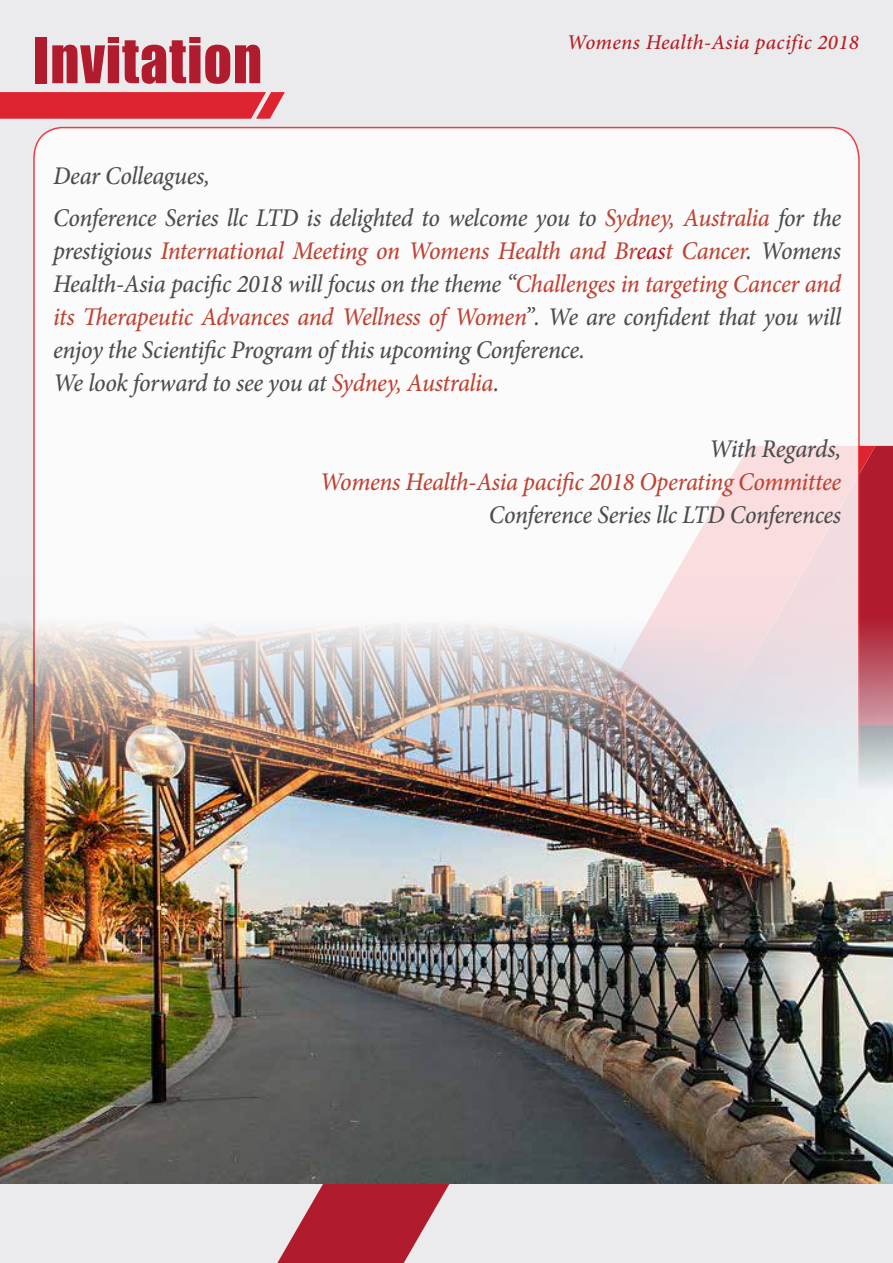
<style>
.page{position:relative;width:893px;height:1263px;background:#ebebed}
.page>*{position:absolute;margin:0;border:0;box-sizing:border-box;transform-origin:0 0}
.t1{font:58.35px "Impact";letter-spacing:.02em;color:#b01c2e;scale:.95 1}
.t2{font:italic 500 25.5px/33px "Minion Pro";letter-spacing:-.015em;color:#4d4d4f;scale:.95 1}
.t3{font:italic 500 25.5px "Minion Pro";letter-spacing:-.02em;color:#be4433;scale:.95 1}
.t4{font:italic 500 21px "Minion Pro";letter-spacing:.015em;color:#b61d22}
.s1{color:#be4433}
.s2{color:#b61d22}
</style>
<div class="page">
<div style="left:875px;top:446px;width:18px;height:129px;background:#b01c2e"></div>
<svg style="left:243px;top:1183px;width:191px;height:80px"></svg>
<img style="left:392px;top:1207px;width:43px;height:56px">
<img style="left:434px;top:1183px;width:46px;height:27px">
<img style="left:860px;top:446px;width:15px;height:78px">
<div style="left:33px;top:126px;width:827px;height:449px;background:#fbfbfc"></div>
<svg style="left:0;top:92px;width:285px;height:27px;background:#de2f3a"></svg>
<img style="left:0;top:575px;width:893px;height:608px">
<h1 class="t1" style="left:33px;top:15px;width:242px">Invitation</h1>
<p class="t4" style="left:567px;top:28px;width:293px">Womens Health-Asia pacific 2018</p>
<p class="t2" style="left:53px;top:155px;width:831px;line-height:41.5px">Dear Colleagues,<br>Conference Series llc LTD is delighted to welcome you to <span class="s1">Sydney, Australia</span> for the</p>
<p class="t2" style="left:53px;top:234px;width:831px">prestigious <span class="s1">International Meeting on Womens Health and Br</span><span class="s2">eas</span><span class="s1">t Cancer</span>. Womens Health-Asia pacific 2018 will focus on the theme “<span class="s1">Challenges in targeting Cancer and its Therapeutic Advances and Wellness of Women</span>”. We are confident that you will enjoy the Scientific Program of this upcoming Conference.<br>We look forward to see you at <span class="s1">Sydney, Australia</span>.</p>
<p class="t2" style="left:709px;top:432px;width:140px">With Regards,</p>
<p class="t3" style="left:320px;top:464px;width:550px">Womens Health-Asia pacific 2018 Operating Committee</p>
<p class="t2" style="left:489px;top:498px;width:372px">Conference Series llc LTD Conferences</p>
</div>
